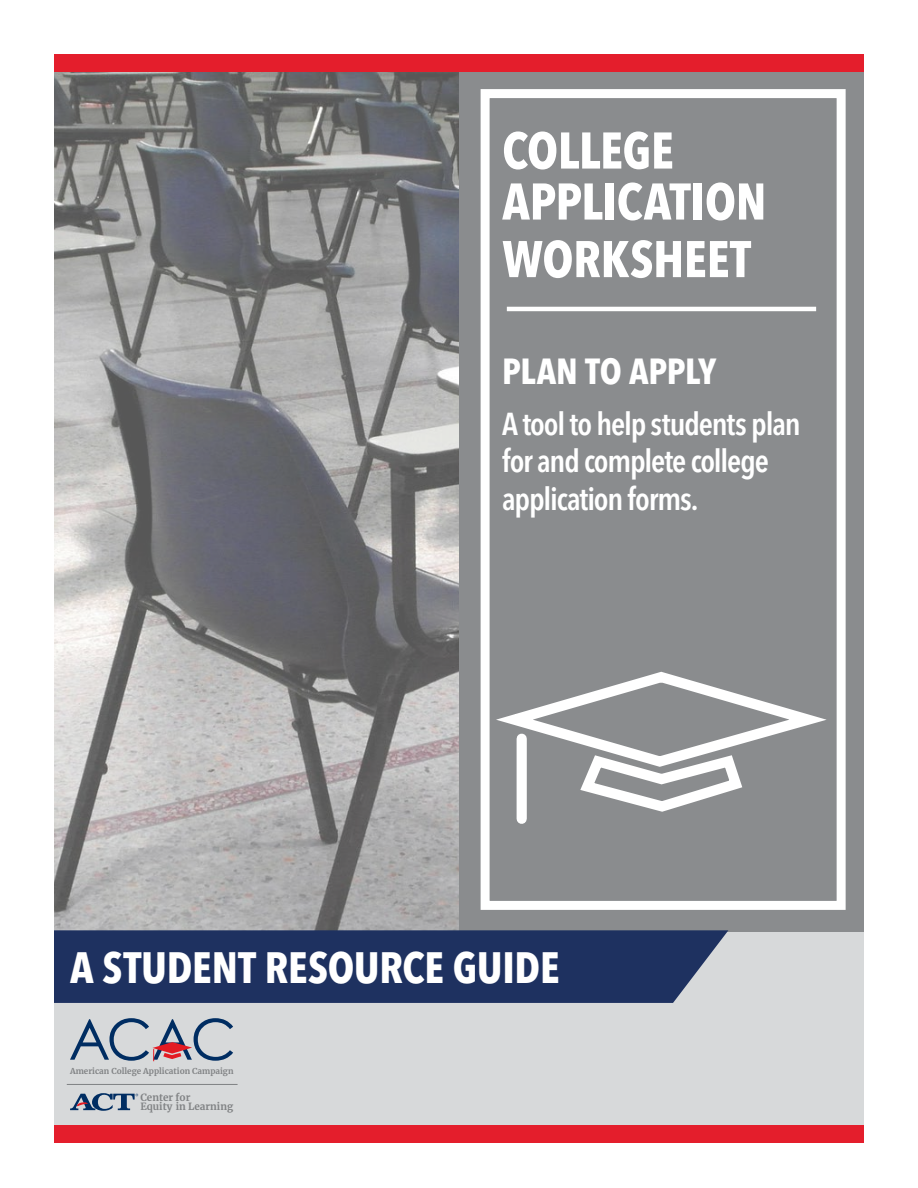
<style>
.page{position:relative;width:918px;height:1188px;background:#fff}
.page>*{position:absolute;margin:0;border:0;box-sizing:border-box;transform-origin:0 0}
.t1{font:700 condensed 51px/51px "Avenir Next LT Pro";letter-spacing:-.005em;color:#fff}
.t2{font:700 condensed 43.5px "Avenir Next LT Pro";color:#fff}
.t3{font:700 condensed 36px "Avenir Next LT Pro";letter-spacing:-.01em;color:#fff}
.t4{font:600 condensed 31.5px/37.5px "Avenir Next LT Pro";letter-spacing:-.035em;color:#fff}
.t5{font:700 9.9px/9px "Merriweather";color:#808284}
.t6{font:700 8.1px "Merriweather";color:#808284}
</style>
<div class="page">
<img style="left:54px;top:71px;width:405px;height:858px">
<div style="left:54px;top:932px;width:810px;height:202px;background:#d7d9da"></div>
<div style="left:459px;top:54px;width:405px;height:878px;background:#8a8c8e"></div>
<svg style="left:54px;top:929px;width:674px;height:74px;background:#273966"></svg>
<div style="left:481px;top:89px;width:365px;height:821px;border:9px solid #fff"></div>
<hr style="left:507px;top:307px;width:309px;height:4px;background:#fff">
<svg style="left:502px;top:666px;width:343px;height:151px"></svg>
<div style="left:517px;top:739px;width:10px;height:80px;background:#fff"></div>
<div style="left:54px;top:54px;width:810px;height:17px;background:#e41e2c"></div>
<div style="left:54px;top:1125px;width:810px;height:18px;background:#e41e2c"></div>
<svg style="left:70px;top:1093px;width:68px;height:18px"></svg>
<hr style="left:67px;top:1084px;width:171px;height:1px;background:#808284">
<svg style="left:70px;top:1018px;width:163px;height:44px"></svg>
<h1 class="t1" style="left:502px;top:125px;width:266px">COLLEGE<br>APPLICATION</h1>
<h1 class="t1" style="left:502px;top:233px;width:250px">WORKSHEET</h1>
<p class="t3" style="left:502px;top:349px;width:215px">PLAN TO APPLY</p>
<p class="t4" style="left:502px;top:405px;width:300px">A tool to help students plan for and complete college application forms.</p>
<h2 class="t2" style="left:70px;top:941px;width:491px">A STUDENT RESOURCE GUIDE</h2>
<p class="t6" style="left:70px;top:1065px;width:165px">American College Application Campaign</p>
<p class="t5" style="left:140px;top:1093px;width:94px">Center for<br>Equity in Learning</p>
</div>
